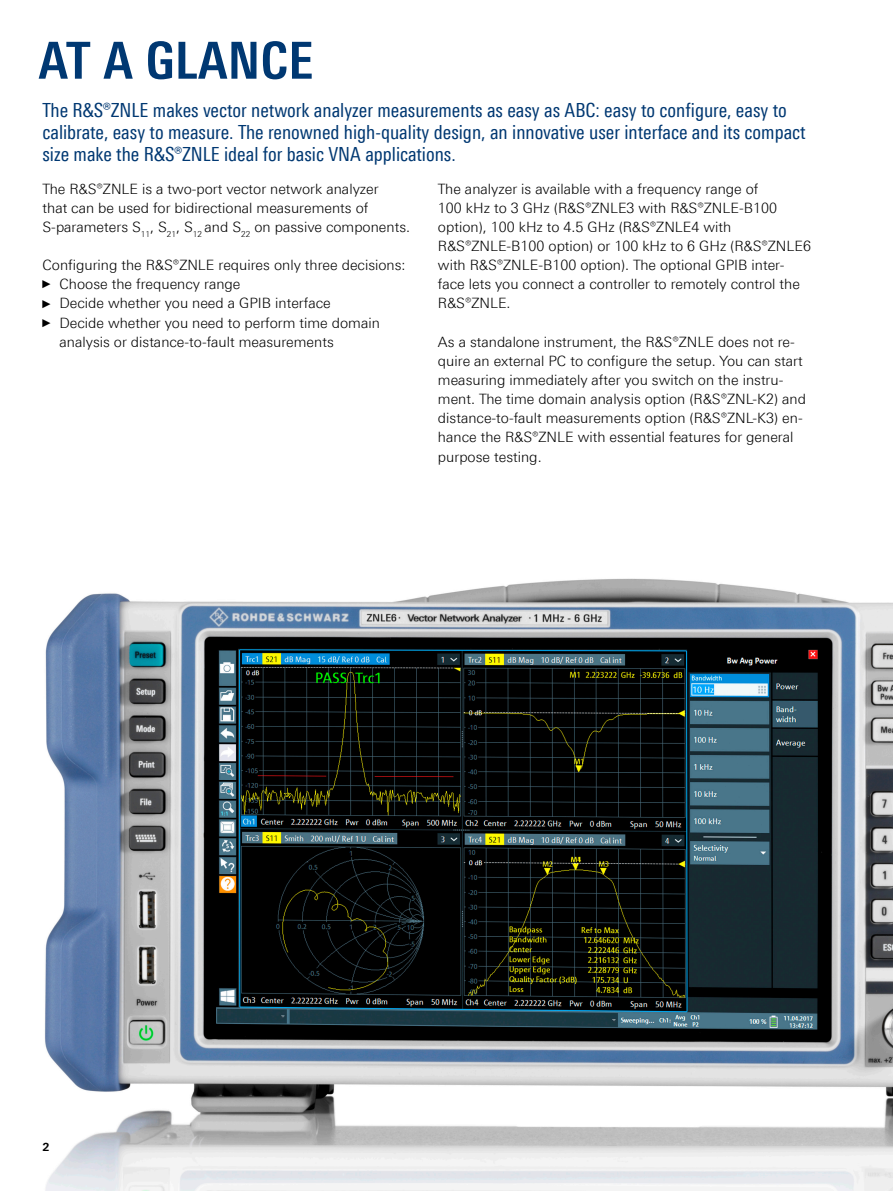
<style>
.page{position:relative;width:893px;height:1191px;background:#fff}
.page>*{position:absolute;margin:0;border:0;box-sizing:border-box;transform-origin:0 0}
.t1{font:700 51px "Linotype Univers 620 Cn";letter-spacing:.01em;color:#003872}
.Teaser{font:19.5px/22px "Linotype Univers 420 Cn";color:#003872}
.Haupttext{font:300 14.25px/19.2px "Linotype Univers 330";color:#000}
.Haupttext_ohne_Absta{font:300 14.25px/19.2px "Linotype Univers 330";color:#000}
.t2{font:700 11.25px "Linotype Univers 630";color:#000}
.s1{font-family:"Arial Narrow";font-weight:400;font-size:11.4px}
</style>
<div class="page">
<img style="left:44px;top:578px;width:849px;height:613px">
<h1 class="t1" style="left:39px;top:30px;width:276px">AT A GLANCE</h1>
<p class="Teaser" style="left:43px;top:99px;width:765px">The R&amp;S®ZNLE makes vector network analyzer measurements as easy as ABC: easy to configure, easy to calibrate, easy to measure. The renowned high-quality design, an innovative user interface and its compact size make the R&amp;S®ZNLE ideal for basic VNA applications.</p>
<p class="Haupttext_ohne_Absta" style="left:43px;top:179px;width:369px">The R&amp;S®ZNLE is a two-port vector network analyzer<br>that can be used for bidirectional measurements of<br>S-parameters S<sub>11</sub>, S<sub>21</sub>, S<sub>12</sub> and S<sub>22</sub> on passive components.</p>
<p class="Haupttext" style="left:43px;top:255px;width:365px">Configuring the R&amp;S®ZNLE requires only three decisions:</p>
<p class="Haupttext" style="left:43px;top:274px;width:199px"><span class="s1">►</span> Choose the frequency range</p>
<p class="Haupttext" style="left:43px;top:293px;width:290px"><span class="s1">►</span> Decide whether you need a GPIB interface</p>
<p class="Haupttext" style="left:60px;top:313px;width:322px;text-indent:-17px"><span class="s1">►</span> Decide whether you need to perform time domain analysis or distance-to-fault measurements</p>
<p class="Haupttext" style="left:438px;top:179px;width:375px">The analyzer is available with a frequency range of<br>100 kHz to 3 GHz (R&amp;S®ZNLE3 with R&amp;S®ZNLE-B100 option), 100 kHz to 4.5 GHz (R&amp;S®ZNLE4 with R&amp;S®ZNLE-B100 option) or 100 kHz to 6 GHz (R&amp;S®ZNLE6 with R&amp;S®ZNLE-B100 option). The optional GPIB inter&shy;face lets you connect a controller to remotely control the R&amp;S®ZNLE.</p>
<p class="Haupttext" style="left:438px;top:332px;width:370px">As a standalone instrument, the R&amp;S®ZNLE does not re&shy;quire an external PC to configure the setup. You can start measuring immediately after you switch on the instru&shy;ment. The time domain analysis option (R&amp;S®ZNL-K2) and distance-to-fault measurements option (R&amp;S®ZNL-K3) en&shy;hance the R&amp;S®ZNLE with essential features for general purpose testing.</p>
<p class="t2" style="left:43px;top:1139px;width:9px">2</p>
</div>
